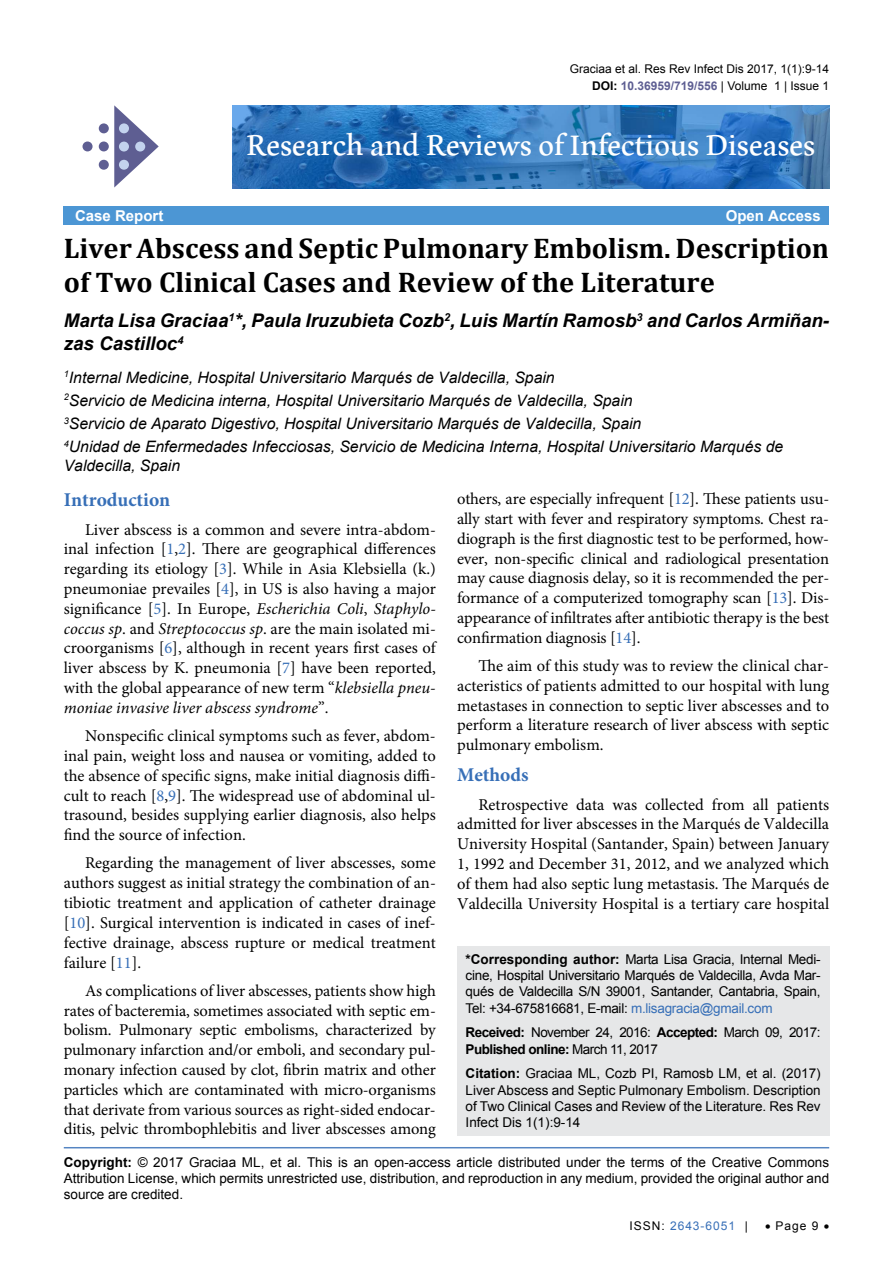
<style>
.page{position:relative;width:893px;height:1263px;background:#fff}
.page>*{position:absolute;margin:0;border:0;box-sizing:border-box;transform-origin:0 0}
.t1{font:49.5px "Aldhabi";color:#fff}
.t2{font:700 28.5px/34.2px "Cambria";color:#000}
.t3{font:700 19.5px "Minion Pro";color:#376fb7}
.t4{font:italic 700 18.75px/22.5px "Arial";color:#000}
.t5{font:16.5px/19.8px "Minion Pro";color:#000;text-align:justify}
.t6{font:italic 15.75px/23.1px "Arial";color:#000}
.t7{font:700 15px "Arial";color:#fff}
.t8{font:13.5px/16.2px "Arial";color:#000;text-align:justify}
.t9{font:13.5px/16.2px "Arial";letter-spacing:-.04em;color:#000}
.t10{font:12px "Arial";color:#000}
.t11{font:700 12px "Arial";color:#5e5f93}
.t12{font:12px "Arial";letter-spacing:.08em;color:#376fb7}
.s1{color:#000}
.s2{font-weight:400;color:#000}
.s3{color:#376fb7}
.s4{font-style:italic}
.s5{font-weight:700}
</style>
<div class="page">
<div style="left:457px;top:946px;width:372px;height:189px;background:#e6e7e8"></div>
<hr style="left:64px;top:1147px;width:765px;height:1px;background:#376fb7">
<div style="left:64px;top:207px;width:765px;height:18px;background:#4c96d4"></div>
<img style="left:233px;top:105px;width:596px;height:83px">
<svg style="left:114px;top:105px;width:45px;height:83px"></svg>
<div style="left:99px;top:123px;width:10px;height:10px;background:#5e5e92;border-radius:50%"></div>
<div style="left:83px;top:141px;width:10px;height:10px;background:#5e5e92;border-radius:50%"></div>
<div style="left:99px;top:141px;width:10px;height:10px;background:#5e5e92;border-radius:50%"></div>
<div style="left:119px;top:142px;width:10px;height:9px;background:#c3d3ee;border-radius:50%"></div>
<div style="left:135px;top:142px;width:10px;height:9px;background:#c3d3ee;border-radius:50%"></div>
<div style="left:119px;top:160px;width:10px;height:10px;background:#c3d3ee;border-radius:50%"></div>
<div style="left:119px;top:123px;width:10px;height:10px;background:#c3d3ee;border-radius:50%"></div>
<div style="left:99px;top:160px;width:10px;height:10px;background:#5e5e92;border-radius:50%"></div>
<p class="t10" style="left:570px;top:60px;width:261px">Graciaa et al. Res Rev Infect Dis 2017, 1(1):9-14</p>
<p class="t11" style="left:592px;top:78px;width:239px"><span class="s1">DOI:</span> 10.36959/719/556 <span class="s2">| Volume 1 | Issue 1</span></p>
<h1 class="t1" style="left:247px;top:103px;width:570px">Research and Reviews of Infectious Diseases</h1>
<p class="t7" style="left:75px;top:206px;width:90px">Case Report</p>
<p class="t7" style="left:726px;top:206px;width:97px">Open Access</p>
<h2 class="t2" style="left:64px;top:230px;width:767px">Liver Abscess and Septic Pulmonary Embolism. Description of Two Clinical Cases and Review of the Literature</h2>
<p class="t4" style="left:64px;top:310px;width:767px">Marta Lisa Graciaa<sup>1</sup>*, Paula Iruzubieta Cozb<sup>2</sup>, Luis Martín Ramosb<sup>3</sup> and Carlos Armiñan&shy;zas Castilloc<sup>4</sup></p>
<p class="t6" style="left:64px;top:366px;width:721px"><sup>1</sup>Internal Medicine, Hospital Universitario Marqués de Valdecilla, Spain<br><sup>2</sup>Servicio de Medicina interna, Hospital Universitario Marqués de Valdecilla, Spain<br><sup>3</sup>Servicio de Aparato Digestivo, Hospital Universitario Marqués de Valdecilla, Spain<br><sup>4</sup>Unidad de Enfermedades Infecciosas, Servicio de Medicina Interna, Hospital Universitario Marqués de</p>
<p class="t6" style="left:64px;top:454px;width:118px">Valdecilla, Spain</p>
<p class="t3" style="left:64px;top:486px;width:108px">Introduction</p>
<p class="t5" style="left:64px;top:519px;width:374px;text-indent:21px">Liver abscess is a common and severe intra-abdom&shy;inal infection [<span class="s3">1</span>,<span class="s3">2</span>]. There are geographical differences regarding its etiology [<span class="s3">3</span>]. While in Asia Klebsiella (k.) pneumoniae prevailes [<span class="s3">4</span>], in US is also having a major significance [<span class="s3">5</span>]. In Europe, <span class="s4">Escherichia Coli</span>, <span class="s4">Staphylo&shy;coccus sp</span>. and <span class="s4">Streptococcus sp</span>. are the main isolated mi&shy;croorganisms [<span class="s3">6</span>], although in recent years first cases of liver abscess by K. pneumonia [<span class="s3">7</span>] have been reported, with the global appearance of new term “<span class="s4">klebsiella pneu&shy;moniae invasive liver abscess syndrome</span>”.</p>
<p class="t5" style="left:64px;top:726px;width:374px;text-indent:21px">Nonspecific clinical symptoms such as fever, abdom&shy;inal pain, weight loss and nausea or vomiting, added to the absence of specific signs, make initial diagnosis diffi&shy;cult to reach [<span class="s3">8</span>,<span class="s3">9</span>]. The widespread use of abdominal ul&shy;trasound, besides supplying earlier diagnosis, also helps find the source of infection.</p>
<p class="t5" style="left:64px;top:853px;width:374px;text-indent:21px">Regarding the management of liver abscesses, some authors suggest as initial strategy the combination of an&shy;tibiotic treatment and application of catheter drainage [<span class="s3">10</span>]. Surgical intervention is indicated in cases of inef&shy;fective drainage, abscess rupture or medical treatment failure [<span class="s3">11</span>].</p>
<p class="t5" style="left:64px;top:981px;width:374px;text-indent:21px">As complications of liver abscesses, patients show high rates of bacteremia, sometimes associated with septic em&shy;bolism. Pulmonary septic embolisms, characterized by pulmonary infarction and/or emboli, and secondary pul&shy;monary infection caused by clot, fibrin matrix and other particles which are contaminated with micro-organisms that derivate from various sources as right-sided endocar&shy;ditis, pelvic thrombophlebitis and liver abscesses among</p>
<p class="t5" style="left:457px;top:489px;width:374px">others, are especially infrequent [<span class="s3">12</span>]. These patients usu&shy;ally start with fever and respiratory symptoms. Chest ra&shy;diograph is the first diagnostic test to be performed, how&shy;ever, non-specific clinical and radiological presentation may cause diagnosis delay, so it is recommended the per&shy;formance of a computerized tomography scan [<span class="s3">13</span>]. Dis&shy;appearance of infiltrates after antibiotic therapy is the best confirmation diagnosis [<span class="s3">14</span>].</p>
<p class="t5" style="left:457px;top:656px;width:374px;text-indent:21px">The aim of this study was to review the clinical char&shy;acteristics of patients admitted to our hospital with lung metastases in connection to septic liver abscesses and to perform a literature research of liver abscess with septic pulmonary embolism.</p>
<p class="t3" style="left:457px;top:761px;width:73px">Methods</p>
<p class="t5" style="left:457px;top:794px;width:374px;text-indent:21px">Retrospective data was collected from all patients admitted for liver abscesses in the Marqués de Valdecilla University Hospital (Santander, Spain) between January 1, 1992 and December 31, 2012, and we analyzed which of them had also septic lung metastasis. The Marqués de Valdecilla University Hospital is a tertiary care hospital</p>
<p class="t8" style="left:466px;top:951px;width:357px"><span class="s5">*Corresponding author:</span> Marta Lisa Gracia, Internal Medi&shy;cine, Hospital Universitario Marqués de Valdecilla, Avda Mar&shy;qués de Valdecilla S/N 39001, Santander, Cantabria, Spain, Tel: +34-675816681, E-mail: <span class="s3">m.lisagracia@gmail.com</span></p>
<p class="t9" style="left:466px;top:1025px;width:356px"><span class="s5">Received:</span> November 24, 2016: <span class="s5">Accepted:</span> March 09, 2017:<br><span class="s5">Published online:</span> March 11, 2017</p>
<p class="t8" style="left:466px;top:1065px;width:357px"><span class="s5">Citation:</span> Graciaa ML, Cozb PI, Ramosb LM, et al. (2017)<br>Liver Abscess and Septic Pulmonary Embolism. Description of Two Clinical Cases and Review of the Literature. Res Rev Infect Dis 1(1):9-14</p>
<p class="t8" style="left:64px;top:1154px;width:767px"><span class="s5">Copyright:</span> © 2017 Graciaa ML, et al. This is an open-access article distributed under the terms of the Creative Commons Attribution License, which permits unrestricted use, distribution, and reproduction in any medium, provided the original author and source are credited.</p>
<p class="t12" style="left:630px;top:1217px;width:120px"><span class="s1">ISSN:</span> 2643-6051 <span class="s1">|</span></p>
<p class="t10" style="left:765px;top:1218px;width:66px">• Page 9 •</p>
</div>
